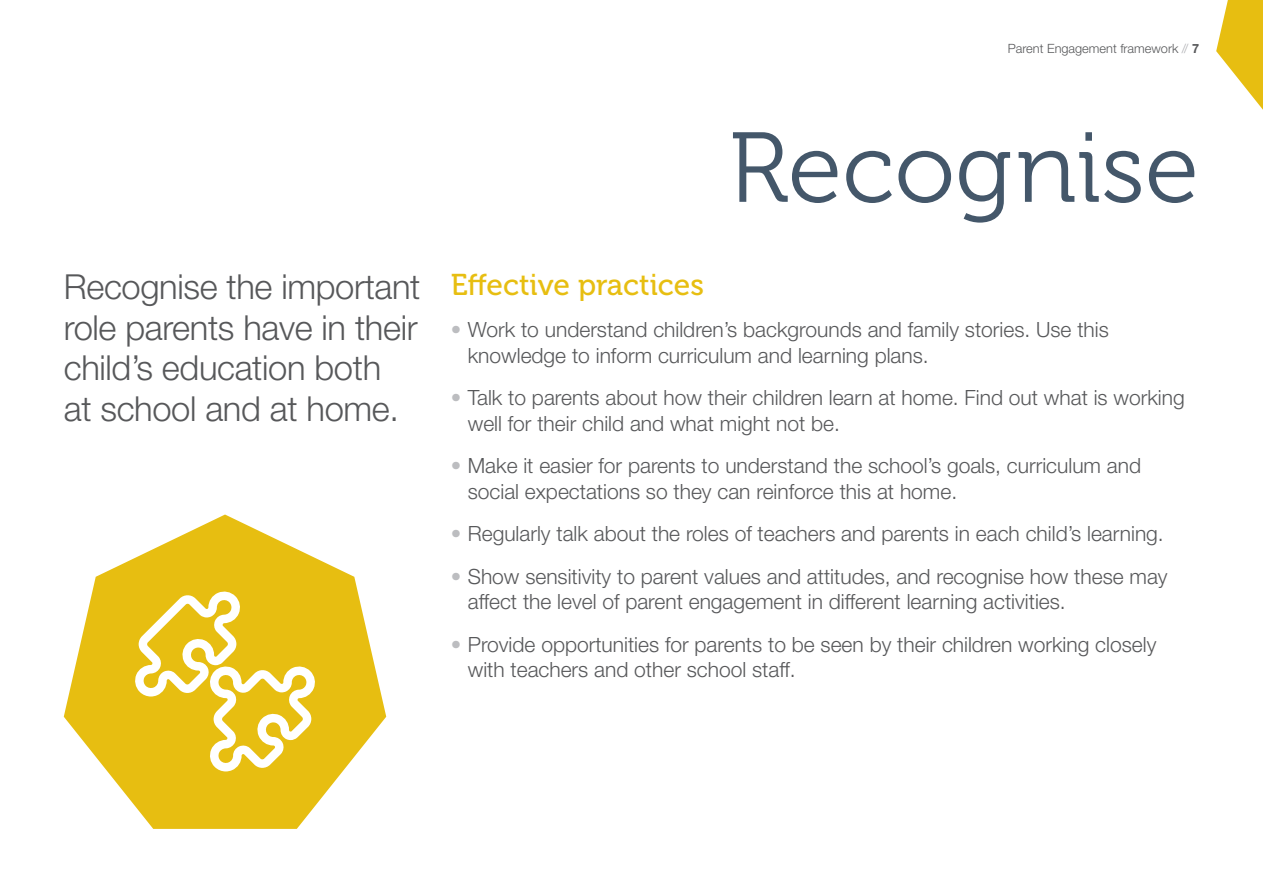
<style>
.page{position:relative;width:1263px;height:893px;background:#fff}
.page>*{position:absolute;margin:0;border:0;box-sizing:border-box;transform-origin:0 0}
.t1{font:99px "Museo 300";color:#44576a}
.t2{font:300 34.5px/40.5px "Helvetica Neue";letter-spacing:-.01em;color:#57585a}
.t3{font:30px "Museo 500";color:#e7be11}
.t4{font:300 21px/25.5px "Helvetica Neue";color:#57585a}
.t5{font:300 12.75px "Helvetica Neue";color:#57585a}
.s1{color:#a8a9ad}
.s2{font-weight:700}
.s3{color:#bcbdc0}
</style>
<div class="page">
<svg style="left:1216px;top:0;width:47px;height:110px"></svg>
<svg style="left:64px;top:514px;width:322px;height:315px;fill:#e7be11"></svg>
<svg style="left:134px;top:590px;width:182px;height:181px"></svg>
<p class="t2" style="left:64px;top:266px;width:358px">Recognise the important role parents have in their child’s education both<br>at school and at home.</p>
<p class="t5" style="left:1008px;top:40px;width:193px">Parent Engagement framework <span class="s1">//</span> <span class="s2">7</span></p>
<p class="t1" style="left:729px;top:114px;width:472px">Recognise</p>
<p class="t3" style="left:451px;top:268px;width:255px">Effective practices</p>
<p class="t4" style="left:468px;top:316px;width:642px;text-indent:-17px"><span class="s3">•</span> Work to understand children’s backgrounds and family stories. Use this knowledge to inform curriculum and learning plans.</p>
<p class="t4" style="left:468px;top:384px;width:718px;text-indent:-17px"><span class="s3">•</span> Talk to parents about how their children learn at home. Find out what is working well for their child and what might not be.</p>
<p class="t4" style="left:468px;top:452px;width:675px;text-indent:-17px"><span class="s3">•</span> Make it easier for parents to understand the school’s goals, curriculum and social expectations so they can reinforce this at home.</p>
<p class="t4" style="left:451px;top:521px;width:714px"><span class="s3">•</span> Regularly talk about the roles of teachers and parents in each child’s learning.</p>
<p class="t4" style="left:468px;top:563px;width:701px;text-indent:-17px"><span class="s3">•</span> Show sensitivity to parent values and attitudes, and recognise how these may affect the level of parent engagement in different learning activities.</p>
<p class="t4" style="left:468px;top:631px;width:690px;text-indent:-17px"><span class="s3">•</span> Provide opportunities for parents to be seen by their children working closely with teachers and other school staff.</p>
</div>
